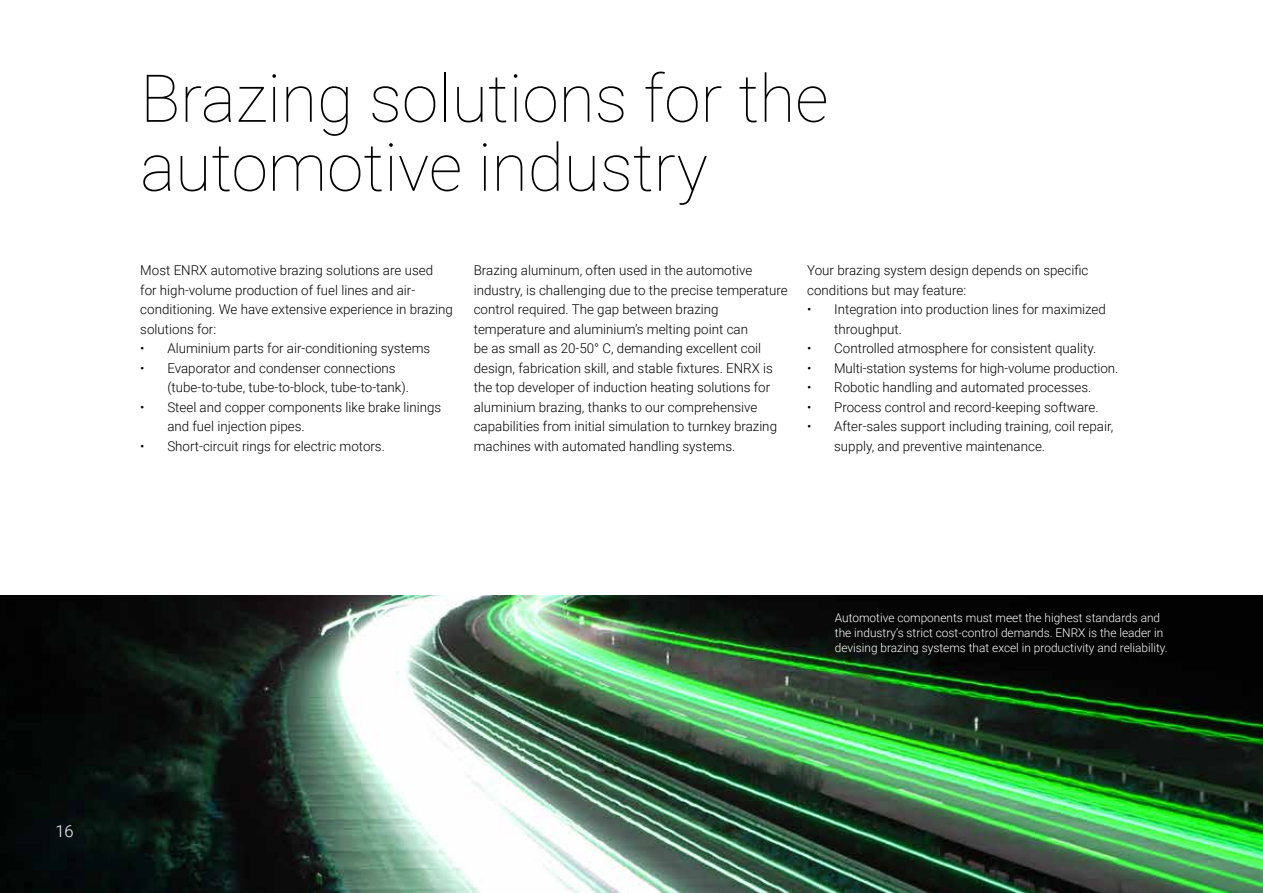
<style>
.page{position:relative;width:1263px;height:893px;background:#fff}
.page>*{position:absolute;margin:0;border:0;box-sizing:border-box;transform-origin:0 0}
.t1{font:100 66px/69px "Roboto";color:#000}
.t2{font:300 16.5px "Roboto";color:#fff}
.t3{font:300 13.5px/19.5px "Roboto";color:#000}
.t4{font:300 12px/15px "Roboto";color:#fff}
</style>
<div class="page">
<img style="left:0;top:595px;width:1263px;height:298px">
<h1 class="t1" style="left:140px;top:61px;width:690px">Brazing solutions for the automotive industry</h1>
<p class="t3" style="left:140px;top:260px;width:314px">Most ENRX automotive brazing solutions are used<br>for high-volume production of fuel lines and air&shy;conditioning. We have extensive experience in brazing solutions for:</p>
<p class="t3" style="left:140px;top:338px;width:292px">• Aluminium parts for air-conditioning systems</p>
<p class="t3" style="left:167px;top:358px;width:243px;text-indent:-27px">• Evaporator and condenser connections (tube-to-tube, tube-to-block, tube-to-tank).</p>
<p class="t3" style="left:167px;top:397px;width:276px;text-indent:-27px">• Steel and copper components like brake linings and fuel injection pipes.</p>
<p class="t3" style="left:140px;top:435px;width:246px">• Short-circuit rings for electric motors.</p>
<p class="t3" style="left:474px;top:260px;width:316px">Brazing aluminum, often used in the automotive industry, is challenging due to the precise temperature control required. The gap between brazing temperature and aluminium’s melting point can<br>be as small as 20-50° C, demanding excellent coil design, fabrication skill, and stable fixtures. ENRX is the top developer of induction heating solutions for aluminium brazing, thanks to our comprehensive capabilities from initial simulation to turnkey brazing machines with automated handling systems.</p>
<p class="t3" style="left:807px;top:260px;width:283px">Your brazing system design depends on specific conditions but may feature:</p>
<p class="t3" style="left:834px;top:299px;width:273px;text-indent:-27px">• Integration into production lines for maximized throughput.</p>
<p class="t3" style="left:807px;top:338px;width:290px">• Controlled atmosphere for consistent quality.</p>
<p class="t3" style="left:807px;top:358px;width:312px">• Multi-station systems for high-volume production.</p>
<p class="t3" style="left:807px;top:377px;width:286px">• Robotic handling and automated processes.</p>
<p class="t3" style="left:807px;top:397px;width:293px">• Process control and record-keeping software.</p>
<p class="t3" style="left:834px;top:416px;width:281px;text-indent:-27px">• After-sales support including training, coil repair, supply, and preventive maintenance.</p>
<p class="t4" style="left:835px;top:610px;width:334px">Automotive components must meet the highest standards and the industry’s strict cost-control demands. ENRX is the leader in devising brazing systems that excel in productivity and reliability.</p>
<p class="t2" style="left:55px;top:819px;width:20px">16</p>
</div>
